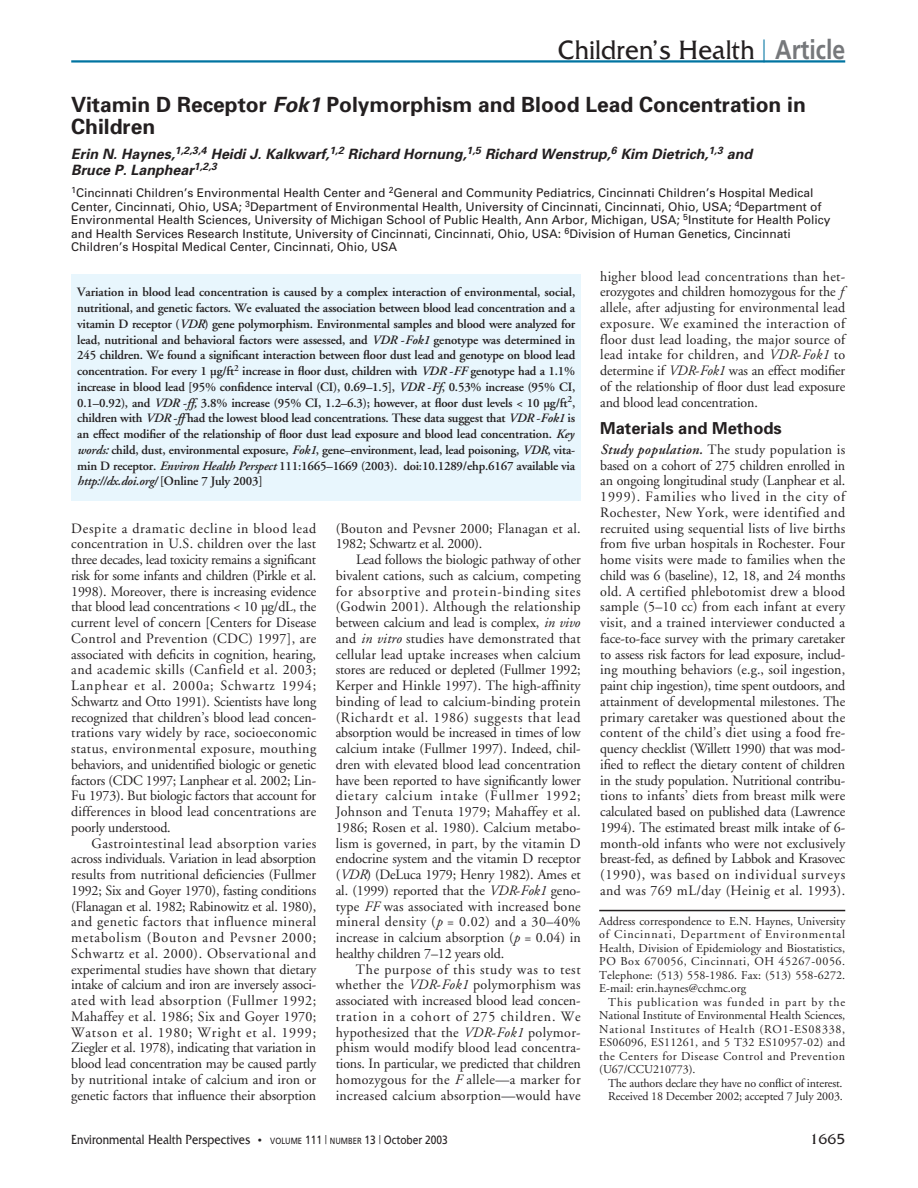
<style>
.page{position:relative;width:918px;height:1188px;background:#fff}
.page>*{position:absolute;margin:0;border:0;box-sizing:border-box;transform-origin:0 0}
.t1{font:27px "Friz Quadrata IT Cby BT";color:#231f20;scale:.95 1}
.t2{font:700 21px/22.5px "Univers";color:#231f20}
.t3{font:700 16.5px "Univers";color:#231f20}
.t4{font:15px "Friz Quadrata IT Cby BT";color:#231f20}
.t5{font:14.25px/15.8px "Adobe Garamond";letter-spacing:.01em;color:#231f20;text-align:justify}
.t6{font:italic 700 14.25px/15.8px "Univers";color:#231f20}
.t7{font:13.5px "Friz Quadrata IT Cby BT";color:#231f20;scale:.85 1}
.t8{font:600 12.75px/15.8px "Adobe Garamond";letter-spacing:-.015em;color:#231f20;text-align:justify}
.t9{font:12px/13.5px "Adobe Garamond";letter-spacing:-.005em;color:#231f20;text-align:justify}
.t10{font:12px/13.5px "Univers";color:#231f20}
.s1{font-family:"Frutiger";font-weight:300;font-size:30px;color:#0074a1}
.s2{font-family:"Frutiger";font-weight:700;color:#76787b}
.s3{font-style:italic}
.s4{font-weight:600;font-style:italic}
.s5{font-size:10.5px}
.s6{font-family:"Frutiger";font-size:9px}
.s7{font-family:"Frutiger";font-size:12px}
.s8{font-family:"Frutiger";font-weight:300;font-size:12px}
</style>
<div class="page">
<hr style="left:599px;top:910px;width:246px;height:1px;background:#231f20">
<div style="left:71px;top:275px;width:510px;height:226px;background:#e8f6fd"></div>
<hr style="left:71px;top:60px;width:774px;height:3px;background:#0074a1">
<h1 class="t1" style="left:558px;top:39px;width:304px">Children’s Health <span class="s1">|</span> <span class="s2">Article</span></h1>
<h2 class="t2" style="left:71px;top:95px;width:736px">Vitamin D Receptor <span class="s3">Fok1</span> Polymorphism and Blood Lead Concentration in<br>Children</h2>
<p class="t6" style="left:71px;top:148px;width:683px">Erin N. Haynes,<sup>1,2,3,4</sup> Heidi J. Kalkwarf,<sup>1,2</sup> Richard Hornung,<sup>1,5</sup> Richard Wenstrup,<sup>6</sup> Kim Dietrich,<sup>1,3</sup> and<br>Bruce P. Lanphear<sup>1,2,3</sup></p>
<p class="t10" style="left:71px;top:187px;width:761px"><sup>1</sup>Cincinnati Children’s Environmental Health Center and <sup>2</sup>General and Community Pediatrics, Cincinnati Children’s Hospital Medical Center, Cincinnati, Ohio, USA; <sup>3</sup>Department of Environmental Health, University of Cincinnati, Cincinnati, Ohio, USA; <sup>4</sup>Department of Environmental Health Sciences, University of Michigan School of Public Health, Ann Arbor, Michigan, USA; <sup>5</sup>Institute for Health Policy and Health Services Research Institute, University of Cincinnati, Cincinnati, Ohio, USA: <sup>6</sup>Division of Human Genetics, Cincinnati Children’s Hospital Medical Center, Cincinnati, Ohio, USA</p>
<p class="t8" style="left:77px;top:286px;width:500px">Variation in blood lead concentration is caused by a complex interaction of environmental, social, nutritional, and genetic factors. We evaluated the association between blood lead concentration and a vitamin D receptor (<span class="s3">VDR</span>) gene polymorphism. Environmental samples and blood were analyzed for lead, nutritional and behavioral factors were assessed, and <span class="s3">VDR</span> -<span class="s3">Fok1</span> genotype was determined in 245 children. We found a significant interaction between floor dust lead and genotype on blood lead concentration. For every 1 µg/ft<sup>2</sup> increase in floor dust, children with <span class="s3">VDR</span> -<span class="s3">FF</span> genotype had a 1.1% increase in blood lead [95% confidence interval (CI), 0.69–1.5], <span class="s3">VDR</span> -<span class="s3">Ff</span>, 0.53% increase (95% CI, 0.1–0.92), and <span class="s3">VDR</span> -<span class="s3">ff,</span> 3.8% increase (95% CI, 1.2–6.3); however, at floor dust levels &lt; 10 µg/ft<sup>2</sup>, children with <span class="s3">VDR</span> -<span class="s3">ff</span> had the lowest blood lead concentrations. These data suggest that <span class="s3">VDR</span> -<span class="s3">Fok1</span> is an effect modifier of the relationship of floor dust lead exposure and blood lead concentration. <span class="s3">Key words:</span> child, dust, environmental exposure, <span class="s3">Fok1</span>, gene–environment, lead, lead poisoning, <span class="s3">VDR</span>, vita&shy;min D receptor. <span class="s3">Environ Health Perspect</span> 111:1665–1669 (2003). doi:10.1289/ehp.6167 available via <span class="s3">http://dx.doi.org/</span> [Online 7 July 2003]</p>
<p class="t5" style="left:71px;top:521px;width:247px">Despite a dramatic decline in blood lead concentration in U.S. children over the last three decades, lead toxicity remains a significant risk for some infants and children (Pirkle et al.<br>1998). Moreover, there is increasing evidence that blood lead concentrations &lt; 10 µg/dL, the current level of concern [Centers for Disease Control and Prevention (CDC) 1997], are associated with deficits in cognition, hearing, and academic skills (Canfield et al. 2003; Lanphear et al. 2000a; Schwartz 1994; Schwartz and Otto 1991). Scientists have long recognized that children’s blood lead concen&shy;trations vary widely by race, socioeconomic status, environmental exposure, mouthing behaviors, and unidentified biologic or genetic factors (CDC 1997; Lanphear et al. 2002; Lin-Fu 1973). But biologic factors that account for differences in blood lead concentrations are poorly understood.</p>
<p class="t5" style="left:71px;top:836px;width:247px;text-indent:20px">Gastrointestinal lead absorption varies across individuals. Variation in lead absorption results from nutritional deficiencies (Fullmer 1992; Six and Goyer 1970), fasting conditions (Flanagan et al. 1982; Rabinowitz et al. 1980), and genetic factors that influence mineral metabolism (Bouton and Pevsner 2000; Schwartz et al. 2000). Observational and experimental studies have shown that dietary intake of calcium and iron are inversely associ&shy;ated with lead absorption (Fullmer 1992; Mahaffey et al. 1986; Six and Goyer 1970; Watson et al. 1980; Wright et al. 1999; Ziegler et al. 1978), indicating that variation in blood lead concentration may be caused partly by nutritional intake of calcium and iron or genetic factors that influence their absorption</p>
<p class="t5" style="left:336px;top:521px;width:246px">(Bouton and Pevsner 2000; Flanagan et al.<br>1982; Schwartz et al. 2000).</p>
<p class="t5" style="left:336px;top:553px;width:247px;text-indent:20px">Lead follows the biologic pathway of other bivalent cations, such as calcium, competing for absorptive and protein-binding sites (Godwin 2001). Although the relationship between calcium and lead is complex, <span class="s3">in vivo </span>and <span class="s3">in vitro</span> studies have demonstrated that cellular lead uptake increases when calcium stores are reduced or depleted (Fullmer 1992; Kerper and Hinkle 1997). The high-affinity binding of lead to calcium-binding protein (Richardt et al. 1986) suggests that lead absorption would be increased in times of low calcium intake (Fullmer 1997). Indeed, chil&shy;dren with elevated blood lead concentration have been reported to have significantly lower dietary calcium intake (Fullmer 1992; Johnson and Tenuta 1979; Mahaffey et al.<br>1986; Rosen et al. 1980). Calcium metabo&shy;lism is governed, in part, by the vitamin D endocrine system and the vitamin D receptor (<span class="s3">VDR</span>) (DeLuca 1979; Henry 1982). Ames et al. (1999) reported that the <span class="s3">VDR</span>-<span class="s3">Fok1</span> geno&shy;type <span class="s3">FF</span> was associated with increased bone mineral density (<span class="s3">p</span> = 0.02) and a 30–40% increase in calcium absorption (<span class="s3">p</span> = 0.04) in healthy children 7–12 years old.</p>
<p class="t5" style="left:336px;top:962px;width:247px;text-indent:20px">The purpose of this study was to test whether the <span class="s3">VDR</span>-<span class="s3">Fok1</span> polymorphism was associated with increased blood lead concen&shy;tration in a cohort of 275 children. We hypothesized that the <span class="s3">VDR</span>-<span class="s3">Fok1</span> polymor&shy;phism would modify blood lead concentra&shy;tions. In particular, we predicted that children homozygous for the <span class="s3">F</span> allele—a marker for increased calcium absorption—would have</p>
<p class="t5" style="left:600px;top:269px;width:247px;text-align:left">higher blood lead concentrations than het&shy;erozygotes and children homozygous for the <span class="s3">f </span>allele, after adjusting for environmental lead exposure. We examined the interaction of floor dust lead loading, the major source of lead intake for children, and <span class="s3">VDR</span>-<span class="s3">Fok1</span> to determine if <span class="s3">VDR</span>-<span class="s3">Fok1</span> was an effect modifier of the relationship of floor dust lead exposure and blood lead concentration.</p>
<p class="t3" style="left:600px;top:422px;width:183px">Materials and Methods</p>
<p class="t5" style="left:600px;top:443px;width:247px"><span class="s4">Study population.</span> The study population is based on a cohort of 275 children enrolled in an ongoing longitudinal study (Lanphear et al.<br>1999). Families who lived in the city of Rochester, New York, were identified and recruited using sequential lists of live births from five urban hospitals in Rochester. Four home visits were made to families when the child was 6 (baseline), 12, 18, and 24 months old. A certified phlebotomist drew a blood sample (5–10 cc) from each infant at every visit, and a trained interviewer conducted a face-to-face survey with the primary caretaker to assess risk factors for lead exposure, includ&shy;ing mouthing behaviors (e.g., soil ingestion, paint chip ingestion), time spent outdoors, and attainment of developmental milestones. The primary caretaker was questioned about the content of the child’s diet using a food fre&shy;quency checklist (Willett 1990) that was mod&shy;ified to reflect the dietary content of children in the study population. Nutritional contribu&shy;tions to infants’ diets from breast milk were calculated based on published data (Lawrence 1994). The estimated breast milk intake of 6- month-old infants who were not exclusively breast-fed, as defined by Labbok and Krasovec (1990), was based on individual surveys and was 769 mL/day (Heinig et al. 1993).</p>
<p class="t9" style="left:599px;top:915px;width:248px">Address correspondence to E.N. Haynes, University of Cincinnati, Department of Environmental Health, Division of Epidemiology and Biostatistics, PO Box 670056, Cincinnati, OH 45267-0056.<br>Telephone: (513) 558-1986. Fax: (513) 558-6272.<br>E-mail: erin.haynes@cchmc.org</p>
<p class="t9" style="left:599px;top:996px;width:248px;text-indent:9px">This publication was funded in part by the National Institute of Environmental Health Sciences, National Institutes of Health (RO1-ES08338, ES06096, ES11261, and 5 T32 ES10957-02) and the Centers for Disease Control and Prevention (U67/CCU210773).</p>
<p class="t9" style="left:608px;top:1077px;width:236px">The authors declare they have no conflict of interest.<br>Received 18 December 2002; accepted 7 July 2003.</p>
<p class="t7" style="left:71px;top:1134px;width:445px">Environmental Health Perspectives <span class="s5">•</span> <span class="s6">VOLUME</span> <span class="s7">111</span> <span class="s8">|</span> <span class="s6">NUMBER</span> <span class="s7">13</span> <span class="s8">|</span> <span class="s7">October 2003</span></p>
<p class="t4" style="left:810px;top:1133px;width:37px">1665</p>
</div>
